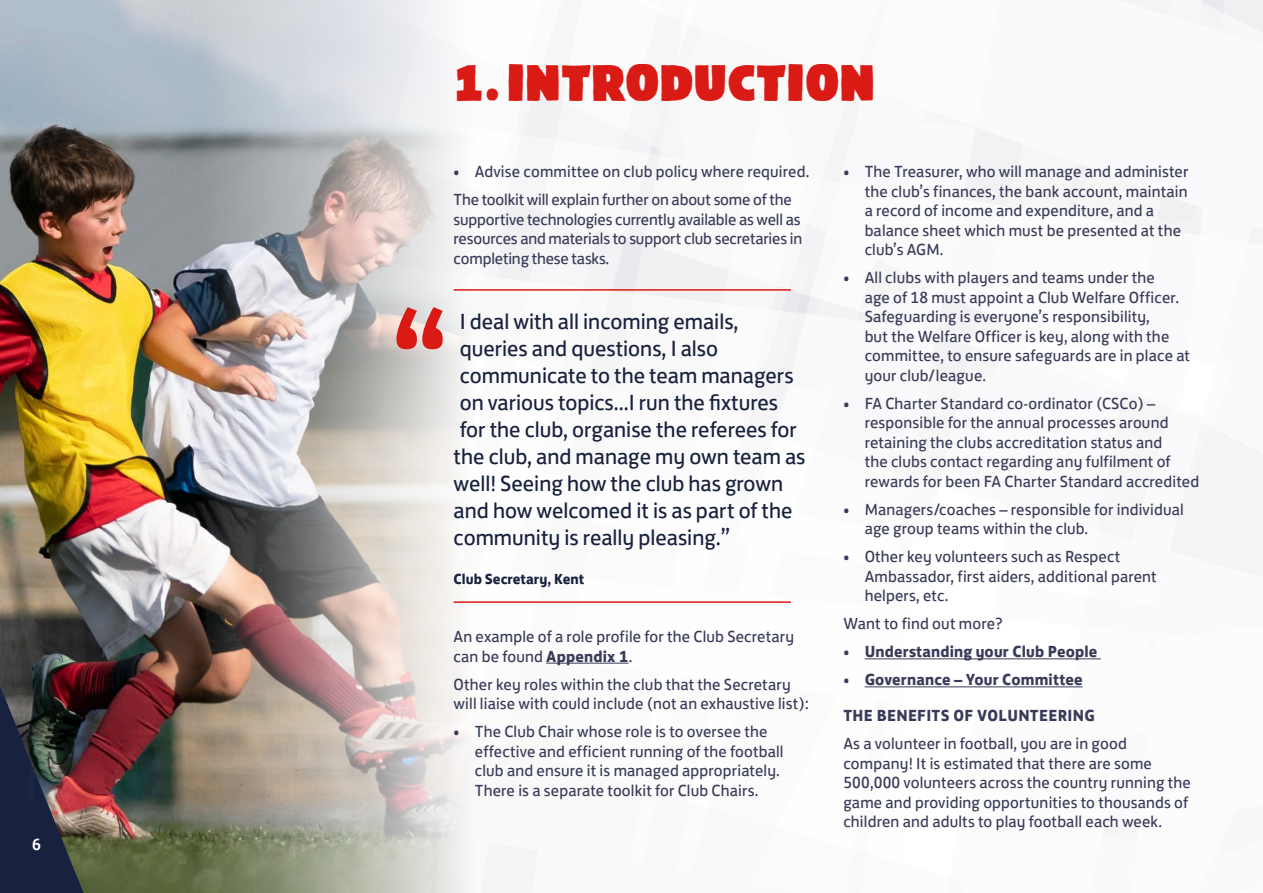
<style>
.page{position:relative;width:1263px;height:893px;background:#fff}
.page>*{position:absolute;margin:0;border:0;box-sizing:border-box;transform-origin:0 0}
.t1{font:45px "FA Brush";color:#da1a15}
.t2{font:22.5px/27px "FS Jack";color:#18223e}
.t3{font:16.5px/19.5px "FS Jack";letter-spacing:.01em;color:#393c58}
.t4{font:700 16.5px/36.2px "FS Jack";letter-spacing:.01em;color:#393c58}
.t5{font:500 16.5px "FS Jack";color:#fff}
.t6{font:700 15px "FS Jack";color:#18223e}
.s1{font-weight:700}
.s2{font-weight:400}
</style>
<div class="page">
<img style="left:0;top:0;width:1263px;height:893px">
<p class="t5" style="left:32px;top:831px;width:10px">6</p>
<h1 class="t1" style="left:454px;top:64px;width:424px">1. INTRODUCTION</h1>
<p class="t3" style="left:454px;top:156px;width:357px;line-height:28px">• Advise committee on club policy where required.<br>The toolkit will explain further on about some of the</p>
<p class="t3" style="left:454px;top:208px;width:350px;text-align:justify">supportive technologies currently available as well as resources and materials to support club secretaries in completing these tasks.</p>
<p class="t2" style="left:454px;top:306px;width:353px">I deal with all incoming emails, queries and questions, I also communicate to the team managers on various topics…I run the fixtures<br>for the club, organise the referees for the club, and manage my own team as well! Seeing how the club has grown and how welcomed it is as part of the community is really pleasing.”</p>
<p class="t6" style="left:454px;top:566px;width:132px">Club Secretary, Kent</p>
<p class="t3" style="left:454px;top:625px;width:342px">An example of a role profile for the Club Secretary can be found <span class="s1">Appendix 1</span>.</p>
<p class="t3" style="left:454px;top:673px;width:357px">Other key roles within the club that the Secretary will liaise with could include (not an exhaustive list):</p>
<p class="t3" style="left:475px;top:720px;width:310px;text-indent:-21px">• The Club Chair whose role is to oversee the effective and efficient running of the football club and ensure it is managed appropriately.<br>There is a separate toolkit for Club Chairs.</p>
<p class="t3" style="left:865px;top:160px;width:325px;text-indent:-21px">• The Treasurer, who will manage and administer the club’s finances, the bank account, maintain a record of income and expenditure, and a balance sheet which must be presented at the club’s AGM.</p>
<p class="t3" style="left:865px;top:266px;width:327px;text-indent:-21px">• All clubs with players and teams under the<br>age of 18 must appoint a Club Welfare Officer.<br>Safeguarding is everyone’s responsibility,<br>but the Welfare Officer is key, along with the committee, to ensure safeguards are in place at your club/league.</p>
<p class="t3" style="left:865px;top:392px;width:336px;text-indent:-21px">• FA Charter Standard co-ordinator (CSCo) – responsible for the annual processes around retaining the clubs accreditation status and<br>the clubs contact regarding any fulfilment of rewards for been FA Charter Standard accredited</p>
<p class="t3" style="left:865px;top:498px;width:321px;text-indent:-21px">• Managers/coaches – responsible for individual age group teams within the club.</p>
<p class="t3" style="left:865px;top:545px;width:294px;text-indent:-21px">• Other key volunteers such as Respect<br>Ambassador, first aiders, additional parent helpers, etc.</p>
<p class="t3" style="left:843px;top:612px;width:161px">Want to find out more?</p>
<p class="t4" style="left:843px;top:632px;width:255px"><span class="s2">•</span> Understanding your Club People</p>
<p class="t4" style="left:843px;top:660px;width:253px"><span class="s2">•</span> Governance – Your Committee<br>THE BENEFITS OF VOLUNTEERING</p>
<p class="t3" style="left:843px;top:733px;width:349px">As a volunteer in football, you are in good company! It is estimated that there are some 500,000 volunteers across the country running the game and providing opportunities to thousands of children and adults to play football each week.</p>
</div>
